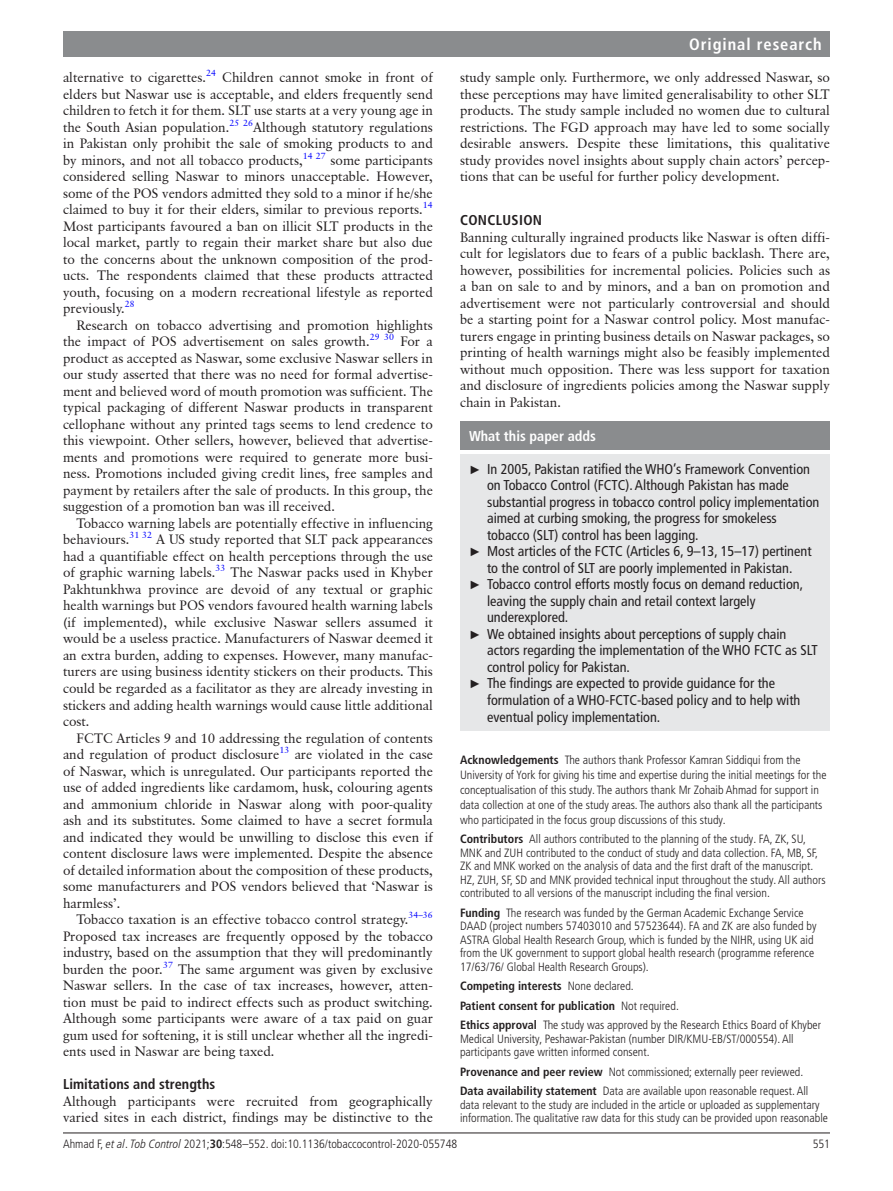
<style>
.page{position:relative;width:893px;height:1191px;background:#fff}
.page>*{position:absolute;margin:0;border:0;box-sizing:border-box;transform-origin:0 0}
.t1{font:700 condensed 16.5px "Frutiger LT Pro";letter-spacing:.055em;color:#fff}
.t2{font:condensed 14.25px "Frutiger LT Pro";color:#231f20}
.t3{font:700 condensed 14.25px "Frutiger LT Pro";color:#231f20}
.t4{font:700 condensed 14.25px "Frutiger LT Pro";color:#fff}
.t5{font:700 condensed 14.25px "Frutiger LT Pro";letter-spacing:.025em;color:#231f20}
.t6{font:13.5px/16.5px "Classical Garamond BT";color:#231f20;text-align:justify}
.t7{font:300 condensed 12px/13.5px "Frutiger LT Pro";color:#231f20}
.s1{font-family:"Arial";font-stretch:normal;font-size:12px}
.s2{font-weight:700}
.s3{font-style:italic}
</style>
<div class="page">
<hr style="left:63px;top:1132px;width:767px;height:1px;background:#231f20">
<div style="left:63px;top:31px;width:767px;height:25px;background:#8a8c8e"></div>
<div style="left:460px;top:421px;width:370px;height:29px;background:#8a8c8e"></div>
<div style="left:460px;top:454px;width:370px;height:276px;background:#e6e7e8"></div>
<p class="t6" style="left:63px;top:69px;width:371px">alternative to cigarettes.<sup>24</sup> Children cannot smoke in front of elders but Naswar use is acceptable, and elders frequently send children to fetch it for them. SLT use starts at a very young age in the South Asian population.<sup>25</sup> <sup>26</sup>Although statutory regulations in Pakistan only prohibit the sale of smoking products to and by minors, and not all tobacco products,<sup>14</sup> <sup>27</sup> some participants considered selling Naswar to minors unacceptable. However, some of the POS vendors admitted they sold to a minor if he/she claimed to buy it for their elders, similar to previous reports.<sup>14<br></sup>Most participants favoured a ban on illicit SLT products in the local market, partly to regain their market share but also due to the concerns about the unknown composition of the prod&shy;ucts. The respondents claimed that these products attracted youth, focusing on a modern recreational lifestyle as reported previously.<sup>28</sup></p>
<p class="t6" style="left:63px;top:317px;width:371px;text-indent:14px">Research on tobacco advertising and promotion highlights the impact of POS advertisement on sales growth.<sup>29</sup> <sup>30</sup> For a product as accepted as Naswar, some exclusive Naswar sellers in our study asserted that there was no need for formal advertise&shy;ment and believed word of mouth promotion was sufficient. The typical packaging of different Naswar products in transparent cellophane without any printed tags seems to lend credence to this viewpoint. Other sellers, however, believed that advertise&shy;ments and promotions were required to generate more busi&shy;ness. Promotions included giving credit lines, free samples and payment by retailers after the sale of products. In this group, the suggestion of a promotion ban was ill received.</p>
<p class="t6" style="left:63px;top:515px;width:371px;text-indent:14px">Tobacco warning labels are potentially effective in influencing behaviours.<sup>31</sup> <sup>32</sup> A US study reported that SLT pack appearances had a quantifiable effect on health perceptions through the use of graphic warning labels.<sup>33</sup> The Naswar packs used in Khyber Pakhtunkhwa province are devoid of any textual or graphic health warnings but POS vendors favoured health warning labels (if implemented), while exclusive Naswar sellers assumed it would be a useless practice. Manufacturers of Naswar deemed it an extra burden, adding to expenses. However, many manufac&shy;turers are using business identity stickers on their products. This could be regarded as a facilitator as they are already investing in stickers and adding health warnings would cause little additional cost.</p>
<p class="t6" style="left:63px;top:729px;width:371px;text-indent:14px">FCTC Articles 9 and 10 addressing the regulation of contents and regulation of product disclosure<sup>13</sup> are violated in the case of Naswar, which is unregulated. Our participants reported the use of added ingredients like cardamom, husk, colouring agents and ammonium chloride in Naswar along with poor-quality ash and its substitutes. Some claimed to have a secret formula and indicated they would be unwilling to disclose this even if content disclosure laws were implemented. Despite the absence of detailed information about the composition of these products, some manufacturers and POS vendors believed that ‘Naswar is harmless’.</p>
<p class="t6" style="left:63px;top:911px;width:371px;text-indent:14px">Tobacco taxation is an effective tobacco control strategy.<sup>34–36<br></sup>Proposed tax increases are frequently opposed by the tobacco industry, based on the assumption that they will predominantly burden the poor.<sup>37</sup> The same argument was given by exclusive Naswar sellers. In the case of tax increases, however, atten&shy;tion must be paid to indirect effects such as product switching.<br>Although some participants were aware of a tax paid on guar gum used for softening, it is still unclear whether all the ingredi&shy;ents used in Naswar are being taxed.</p>
<p class="t3" style="left:63px;top:1075px;width:154px">Limitations and strengths</p>
<p class="t6" style="left:63px;top:1092px;width:371px">Although participants were recruited from geographically varied sites in each district, findings may be distinctive to the</p>
<p class="t1" style="left:689px;top:34px;width:134px">Original research</p>
<p class="t6" style="left:460px;top:69px;width:371px">study sample only. Furthermore, we only addressed Naswar, so these perceptions may have limited generalisability to other SLT products. The study sample included no women due to cultural restrictions. The FGD approach may have led to some socially desirable answers. Despite these limitations, this qualitative study provides novel insights about supply chain actors’ percep&shy;tions that can be useful for further policy development.</p>
<p class="t5" style="left:460px;top:212px;width:84px">CONCLUSION</p>
<p class="t6" style="left:460px;top:229px;width:371px">Banning culturally ingrained products like Naswar is often diffi&shy;cult for legislators due to fears of a public backlash. There are, however, possibilities for incremental policies. Policies such as a ban on sale to and by minors, and a ban on promotion and advertisement were not particularly controversial and should be a starting point for a Naswar control policy. Most manufac&shy;turers engage in printing business details on Naswar packages, so printing of health warnings might also be feasibly implemented without much opposition. There was less support for taxation and disclosure of ingredients policies among the Naswar supply chain in Pakistan.</p>
<p class="t4" style="left:469px;top:428px;width:128px">What this paper adds</p>
<p class="t2" style="left:469px;top:461px;width:342px"><span class="s1">►</span> In 2005, Pakistan ratified the WHO’s Framework Convention</p>
<p class="t2" style="left:487px;top:477px;width:303px">on Tobacco Control (FCTC). Although Pakistan has made</p>
<p class="t2" style="left:487px;top:494px;width:334px">substantial progress in tobacco control policy implementation</p>
<p class="t2" style="left:487px;top:510px;width:291px">aimed at curbing smoking, the progress for smokeless</p>
<p class="t2" style="left:487px;top:527px;width:213px">tobacco (SLT) control has been lagging.</p>
<p class="t2" style="left:469px;top:543px;width:344px"><span class="s1">►</span> Most articles of the FCTC (Articles 6, 9–13, 15–17) pertinent</p>
<p class="t2" style="left:487px;top:560px;width:307px">to the control of SLT are poorly implemented in Pakistan.</p>
<p class="t2" style="left:469px;top:576px;width:336px"><span class="s1">►</span> Tobacco control efforts mostly focus on demand reduction,</p>
<p class="t2" style="left:487px;top:593px;width:270px">leaving the supply chain and retail context largely</p>
<p class="t2" style="left:487px;top:609px;width:83px">underexplored.</p>
<p class="t2" style="left:469px;top:626px;width:319px"><span class="s1">►</span> We obtained insights about perceptions of supply chain</p>
<p class="t2" style="left:487px;top:642px;width:332px">actors regarding the implementation of the WHO FCTC as SLT</p>
<p class="t2" style="left:487px;top:659px;width:144px">control policy for Pakistan.</p>
<p class="t2" style="left:469px;top:675px;width:308px"><span class="s1">►</span> The findings are expected to provide guidance for the</p>
<p class="t2" style="left:487px;top:692px;width:315px">formulation of a WHO-FCTC-based policy and to help with</p>
<p class="t2" style="left:487px;top:708px;width:175px">eventual policy implementation.</p>
<p class="t7" style="left:460px;top:752px;width:368px;line-height:15px"><span class="s2">Acknowledgements</span> The authors thank Professor Kamran Siddiqui from the University of York for giving his time and expertise during the initial meetings for the conceptualisation of this study. The authors thank Mr Zohaib Ahmad for support in data collection at one of the study areas. The authors also thank all the participants who participated in the focus group discussions of this study.</p>
<p class="t7" style="left:460px;top:832px;width:367px"><span class="s2">Contributors</span> All authors contributed to the planning of the study. FA, ZK, SU, MNK and ZUH contributed to the conduct of study and data collection. FA, MB, SF, ZK and MNK worked on the analysis of data and the first draft of the manuscript.<br>HZ, ZUH, SF, SD and MNK provided technical input throughout the study. All authors contributed to all versions of the manuscript including the final version.</p>
<p class="t7" style="left:460px;top:905px;width:358px"><span class="s2">Funding</span> The research was funded by the German Academic Exchange Service DAAD (project numbers 57403010 and 57523644). FA and ZK are also funded by ASTRA Global Health Research Group, which is funded by the NIHR, using UK aid from the UK government to support global health research (programme reference 17/63/76/ Global Health Research Groups).</p>
<p class="t7" style="left:460px;top:976px;width:362px;line-height:19.5px"><span class="s2">Competing interests</span> None declared.<br><span class="s2">Patient consent for publication</span> Not required.<br><span class="s2">Ethics approval</span> The study was approved by the Research Ethics Board of Khyber</p>
<p class="t7" style="left:460px;top:1031px;width:335px">Medical University, Peshawar-Pakistan (number DIR/KMU-EB/ST/000554). All participants gave written informed consent.</p>
<p class="t7" style="left:460px;top:1061px;width:350px;line-height:19.5px"><span class="s2">Provenance and peer review</span> Not commissioned; externally peer reviewed.<br><span class="s2">Data availability statement</span> Data are available upon reasonable request. All</p>
<p class="t7" style="left:460px;top:1097px;width:369px">data relevant to the study are included in the article or uploaded as supplementary information. The qualitative raw data for this study can be provided upon reasonable</p>
<p class="t7" style="left:63px;top:1136px;width:396px">Ahmad F, <span class="s3">et al</span>. <span class="s3">Tob Control</span> 2021;<span class="s2">30</span>:548–552. doi:10.1136/tobaccocontrol-2020-055748</p>
<p class="t7" style="left:813px;top:1136px;width:19px">551</p>
</div>
